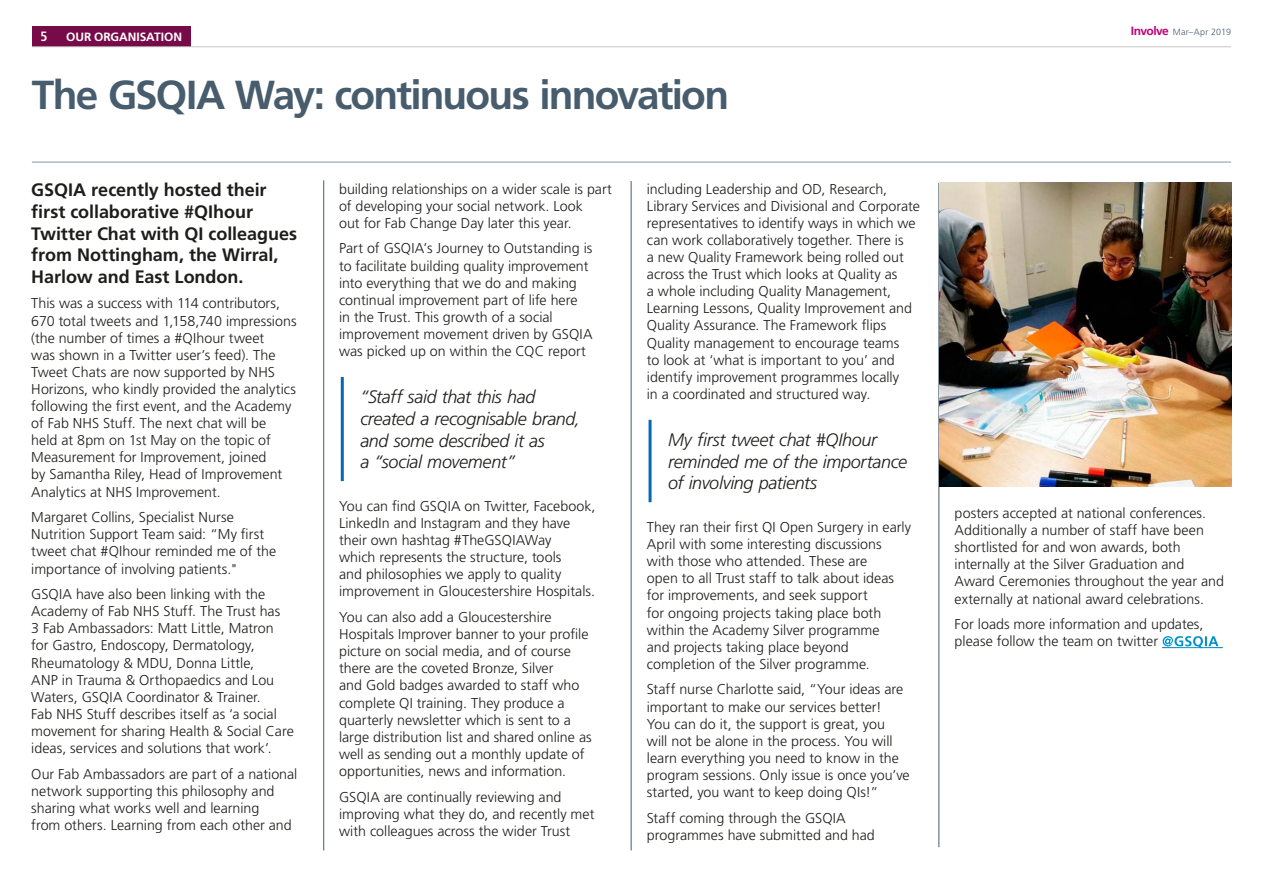
<style>
.page{position:relative;width:1263px;height:893px;background:#fff}
.page>*{position:absolute;margin:0;border:0;box-sizing:border-box;transform-origin:0 0}
.t1{font:700 40.5px "Frutiger LT Std";letter-spacing:-.045em;color:#475c6d}
.t2{font:italic 300 18px/21.8px "Frutiger LT Std";letter-spacing:-.02em;color:#1d1d1b}
.t3{font:700 18px/21.6px "Frutiger LT Std";letter-spacing:-.005em;color:#1d1d1b}
.t4{font:300 14.25px/17.1px "Frutiger LT Std";color:#1d1d1b}
.t5{font:700 condensed 13.5px "Frutiger LT Std";color:#fff}
.t6{font:700 12px "Frutiger LT Std";letter-spacing:-.005em;color:#fff}
.t7{font:300 9px "Frutiger LT Std";letter-spacing:.025em;color:#475c6d}
.s1{font-weight:700;font-size:12px;color:#bf0078}
.s2{font-weight:700;color:#fff}
</style>
<div class="page">
<div style="left:32px;top:26px;width:159px;height:21px;background:#770a48"></div>
<hr style="left:32px;top:47px;width:1199px;height:1px;background:#c6c6c6">
<hr style="left:341px;top:377px;width:3px;height:104px;background:#006ab4">
<hr style="left:648px;top:420px;width:3px;height:82px;background:#006ab4">
<hr style="left:323px;top:180px;width:1px;height:670px;background:#475c6d">
<hr style="left:631px;top:181px;width:1px;height:669px;background:#475c6d">
<hr style="left:939px;top:183px;width:1px;height:664px;background:#475c6d">
<hr style="left:32px;top:162px;width:1199px;height:1px;background:#8597a3">
<img style="left:939px;top:183px;width:292px;height:303px">
<p class="t5" style="left:40px;top:29px;width:9px">5</p>
<p class="t6" style="left:66px;top:29px;width:117px">OUR ORGANISATION</p>
<p class="t7" style="left:1131px;top:27px;width:102px"><span class="s1">Involve</span> Mar–Apr 2019</p>
<h1 class="t1" style="left:32px;top:71px;width:699px">The GSQIA Way: continuous innovation</h1>
<p class="t3" style="left:31px;top:179px;width:267px">GSQIA recently hosted their first collaborative #QIhour<br>Twitter Chat with QI colleagues from Nottingham, the Wirral,<br>Harlow and East London.</p>
<p class="t4" style="left:31px;top:295px;width:267px">This was a success with 114 contributors, 670 total tweets and 1,158,740 impressions (the number of times a #QIhour tweet<br>was shown in a Twitter user’s feed). The Tweet Chats are now supported by NHS Horizons, who kindly provided the analytics following the first event, and the Academy of Fab NHS Stuff. The next chat will be<br>held at 8pm on 1st May on the topic of Measurement for Improvement, joined<br>by Samantha Riley, Head of Improvement Analytics at NHS Improvement.</p>
<p class="t4" style="left:31px;top:509px;width:246px">Margaret Collins, Specialist Nurse Nutrition Support Team said: “My first tweet chat #QIhour reminded me of the importance of involving patients."</p>
<p class="t4" style="left:31px;top:586px;width:264px">GSQIA have also been linking with the Academy of Fab NHS Stuff. The Trust has<br>3 Fab Ambassadors: Matt Little, Matron for Gastro, Endoscopy, Dermatology, Rheumatology &amp; MDU, Donna Little,<br>ANP in Trauma &amp; Orthopaedics and Lou Waters, GSQIA Coordinator &amp; Trainer.<br>Fab NHS Stuff describes itself as ‘a social movement for sharing Health &amp; Social Care ideas, services and solutions that work’.</p>
<p class="t4" style="left:31px;top:765px;width:268px">Our Fab Ambassadors are part of a national network supporting this philosophy and sharing what works well and learning<br>from others. Learning from each other and</p>
<p class="t4" style="left:339px;top:180px;width:274px">building relationships on a wider scale is part of developing your social network. Look<br>out for Fab Change Day later this year.</p>
<p class="t4" style="left:339px;top:240px;width:255px">Part of GSQIA’s Journey to Outstanding is to facilitate building quality improvement into everything that we do and making continual improvement part of life here<br>in the Trust. This growth of a social improvement movement driven by GSQIA was picked up on within the CQC report</p>
<p class="t2" style="left:360px;top:386px;width:221px">“Staff said that this had created a recognisable brand, and some described it as<br>a “social movement”</p>
<p class="t4" style="left:339px;top:498px;width:258px">You can find GSQIA on Twitter, Facebook, LinkedIn and Instagram and they have their own hashtag #TheGSQIAWay<br>which represents the structure, tools<br>and philosophies we apply to quality improvement in Gloucestershire Hospitals.</p>
<p class="t4" style="left:339px;top:609px;width:254px">You can also add a Gloucestershire Hospitals Improver banner to your profile picture on social media, and of course there are the coveted Bronze, Silver<br>and Gold badges awarded to staff who complete QI training. They produce a quarterly newsletter which is sent to a large distribution list and shared online as well as sending out a monthly update of opportunities, news and information.</p>
<p class="t4" style="left:339px;top:788px;width:257px">GSQIA are continually reviewing and improving what they do, and recently met with colleagues across the wider Trust</p>
<p class="t4" style="left:647px;top:180px;width:275px">including Leadership and OD, Research, Library Services and Divisional and Corporate representatives to identify ways in which we can work collaboratively together. There is<br>a new Quality Framework being rolled out across the Trust which looks at Quality as<br>a whole including Quality Management, Learning Lessons, Quality Improvement and Quality Assurance. The Framework flips Quality management to encourage teams<br>to look at ‘what is important to you’ and identify improvement programmes locally<br>in a coordinated and structured way.</p>
<p class="t2" style="left:668px;top:429px;width:241px">My first tweet chat #QIhour reminded me of the importance of involving patients</p>
<p class="t4" style="left:647px;top:519px;width:266px">They ran their first QI Open Surgery in early April with some interesting discussions with those who attended. These are<br>open to all Trust staff to talk about ideas for improvements, and seek support<br>for ongoing projects taking place both within the Academy Silver programme<br>and projects taking place beyond completion of the Silver programme.</p>
<p class="t4" style="left:647px;top:681px;width:264px">Staff nurse Charlotte said, “Your ideas are important to make our services better!<br>You can do it, the support is great, you<br>will not be alone in the process. You will learn everything you need to know in the program sessions. Only issue is once you’ve started, you want to keep doing QIs!”</p>
<p class="t4" style="left:647px;top:809px;width:229px">Staff coming through the GSQIA programmes have submitted and had</p>
<p class="t4" style="left:955px;top:505px;width:271px">posters accepted at national conferences.<br>Additionally a number of staff have been shortlisted for and won awards, both internally at the Silver Graduation and Award Ceremonies throughout the year and externally at national award celebrations.</p>
<p class="t4" style="left:955px;top:616px;width:265px">For loads more information and updates, please follow the team on twitter <span class="s2">@GSQIA</span></p>
</div>
